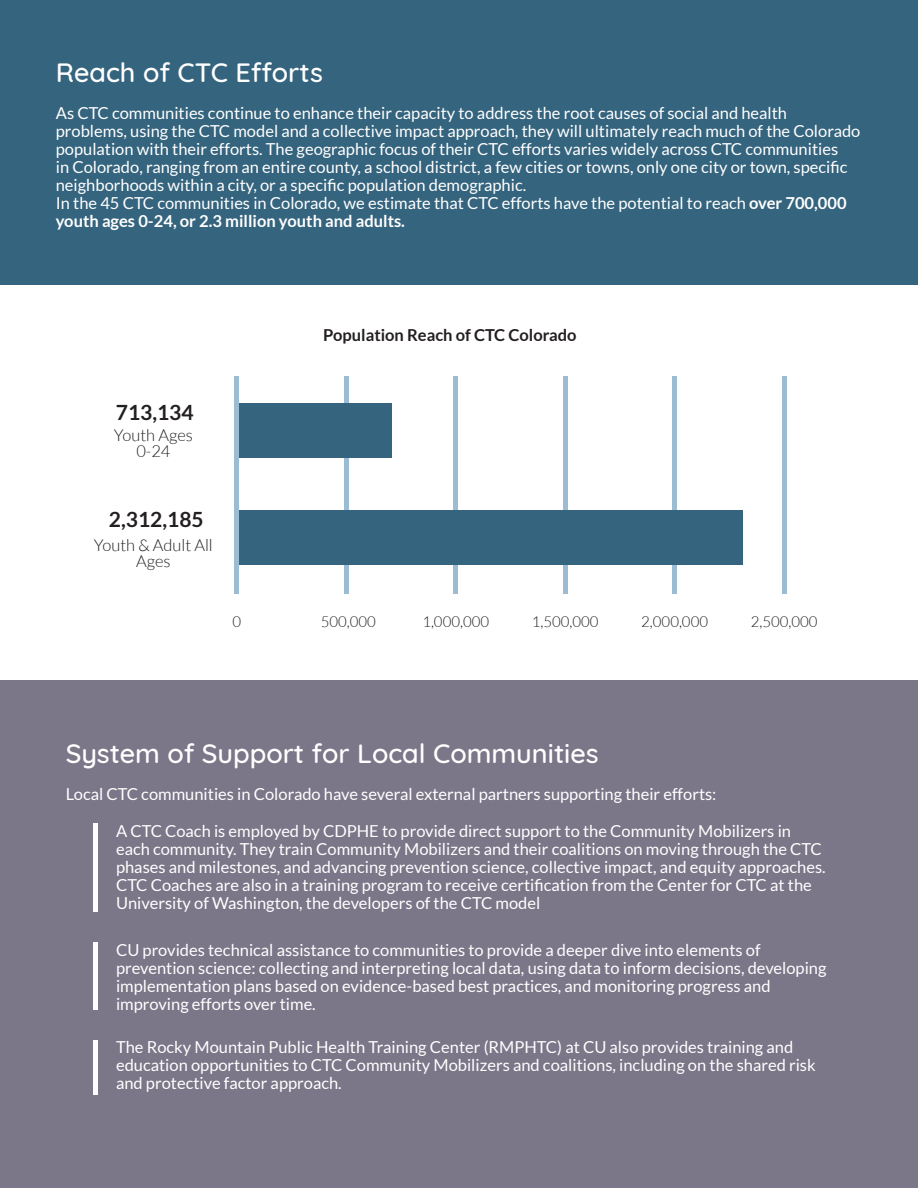
<style>
.page{position:relative;width:918px;height:1188px;background:#fff}
.page>*{position:absolute;margin:0;border:0;box-sizing:border-box;transform-origin:0 0}
.t1{font:500 27px "Quicksand";color:#fff}
.t2{font:700 21px "Lato";color:#231f20}
.t3{font:16.5px/18px "Lato";color:#fff}
.t4{font:300 16.5px/16.5px "Lato";color:#231f20;text-align:center}
.t5{font:700 16.5px "Lato";color:#231f20}
.t6{font:300 15px "Lato";color:#231f20}
.s1{font-weight:700}
</style>
<div class="page">
<div style="left:0;top:0;width:918px;height:285px;background:#35647e"></div>
<hr style="left:344px;top:376px;width:4px;height:218px;background:#9bbcd3">
<hr style="left:563px;top:376px;width:4px;height:218px;background:#9bbcd3">
<hr style="left:454px;top:376px;width:4px;height:218px;background:#9bbcd3">
<hr style="left:782px;top:376px;width:4px;height:218px;background:#9bbcd3">
<hr style="left:673px;top:376px;width:4px;height:218px;background:#9bbcd3">
<div style="left:237px;top:403px;width:155px;height:55px;background:#35647e"></div>
<div style="left:237px;top:510px;width:505px;height:55px;background:#35647e"></div>
<hr style="left:235px;top:376px;width:4px;height:218px;background:#9bbcd3">
<div style="left:0;top:681px;width:918px;height:507px;background:#7b7688"></div>
<hr style="left:93px;top:823px;width:4px;height:89px;background:#fff">
<hr style="left:93px;top:943px;width:4px;height:67px;background:#fff">
<hr style="left:93px;top:1040px;width:4px;height:55px;background:#fff">
<h1 class="t1" style="left:56px;top:51px;width:269px">Reach of CTC Efforts</h1>
<p class="t3" style="left:56px;top:104px;width:806px">As CTC communities continue to enhance their capacity to address the root causes of social and health problems, using the CTC model and a collective impact approach, they will ultimately reach much of the Colorado population with their efforts. The geographic focus of their CTC efforts varies widely across CTC communities<br>in Colorado, ranging from an entire county, a school district, a few cities or towns, only one city or town, specific neighborhoods within a city, or a specific population demographic.<br>In the 45 CTC communities in Colorado, we estimate that CTC efforts have the potential to reach <span class="s1">over 700,000 youth ages 0-24, or 2.3 million youth and adults.</span></p>
<p class="t5" style="left:323px;top:326px;width:255px">Population Reach of CTC Colorado</p>
<p class="t2" style="left:116px;top:401px;width:79px">713,134</p>
<p class="t4" style="left:114px;top:427px;width:80px">Youth Ages<br>0-24</p>
<p class="t2" style="left:109px;top:507px;width:96px">2,312,185</p>
<p class="t4" style="left:94px;top:537px;width:120px">Youth &amp; Adult All<br>Ages</p>
<p class="t6" style="left:232px;top:613px;width:10px">0</p>
<p class="t6" style="left:321px;top:613px;width:57px">500,000</p>
<p class="t6" style="left:422px;top:613px;width:68px">1,000,000</p>
<p class="t6" style="left:532px;top:613px;width:68px">1,500,000</p>
<p class="t6" style="left:641px;top:613px;width:68px">2,000,000</p>
<p class="t6" style="left:751px;top:613px;width:68px">2,500,000</p>
<h1 class="t1" style="left:66px;top:732px;width:534px">System of Support for Local Communities</h1>
<p class="t3" style="left:66px;top:785px;width:652px">Local CTC communities in Colorado have several external partners supporting their efforts:</p>
<p class="t3" style="left:116px;top:822px;width:711px">A CTC Coach is employed by CDPHE to provide direct support to the Community Mobilizers in each community. They train Community Mobilizers and their coalitions on moving through the CTC phases and milestones, and advancing prevention science, collective impact, and equity approaches.<br>CTC Coaches are also in a training program to receive certification from the Center for CTC at the University of Washington, the developers of the CTC model</p>
<p class="t3" style="left:116px;top:941px;width:712px">CU provides technical assistance to communities to provide a deeper dive into elements of prevention science: collecting and interpreting local data, using data to inform decisions, developing implementation plans based on evidence-based best practices, and monitoring progress and improving efforts over time.</p>
<p class="t3" style="left:116px;top:1038px;width:701px">The Rocky Mountain Public Health Training Center (RMPHTC) at CU also provides training and education opportunities to CTC Community Mobilizers and coalitions, including on the shared risk and protective factor approach.</p>
</div>
